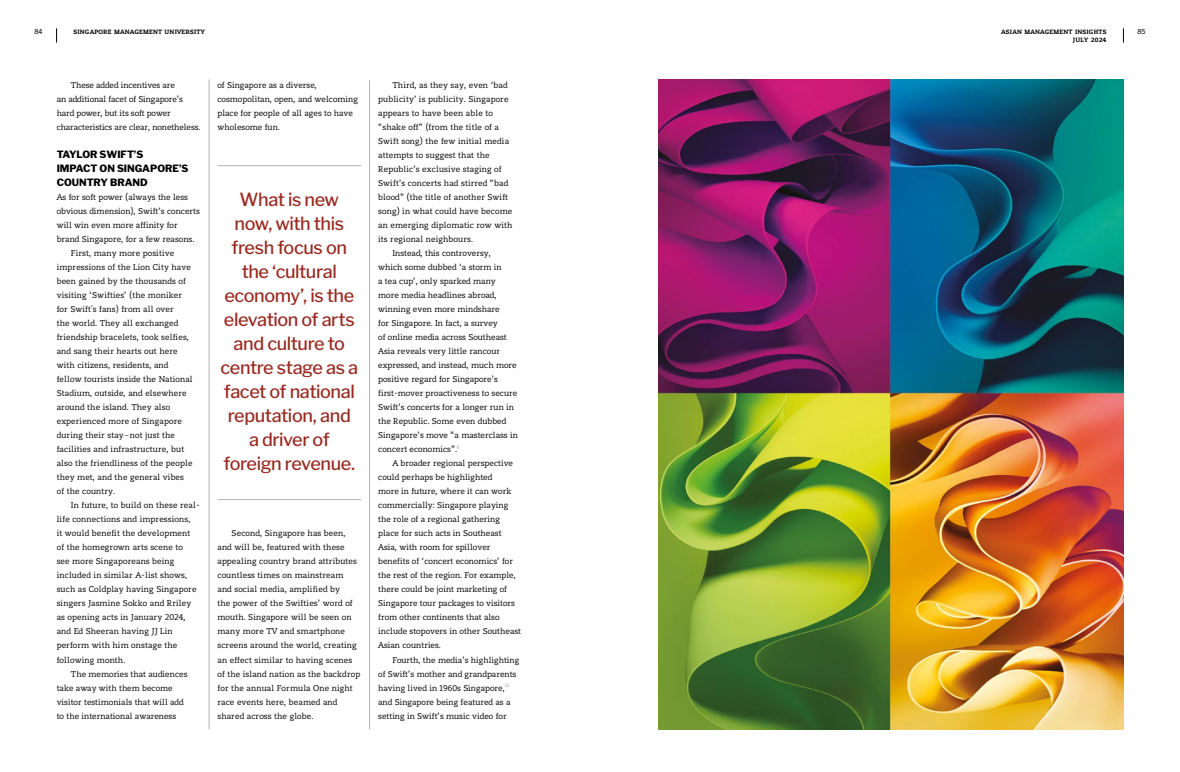
<style>
.page{position:relative;width:1180px;height:772px;background:#fff}
.page>*{position:absolute;margin:0;border:0;box-sizing:border-box;transform-origin:0 0}
.t1{font:500 18px/24px "Libre Franklin";letter-spacing:-.02em;color:#992a20;text-align:center}
.t2{font:10px/14px "Sabel";letter-spacing:.01em;color:#000}
.t3{font:10px/14px "Sabel";letter-spacing:-.01em;color:#000}
.t4{font:800 10px/14px "Libre Franklin";color:#000}
.t5{font:800 7px "Sabel";letter-spacing:.03em;color:#000}
.t6{font:7px "Trade Gothic Next LT Pro";color:#000}
</style>
<div class="page">
<hr style="left:209px;top:79px;width:1px;height:650px;background:#b3b2b2">
<hr style="left:369px;top:80px;width:1px;height:649px;background:#b3b2b2">
<hr style="left:217px;top:499px;width:144px;height:1px;background:#b3b2b2">
<hr style="left:217px;top:165px;width:144px;height:1px;background:#b3b2b2">
<img style="left:658px;top:79px;width:465px;height:650px">
<svg style="left:1122px;top:28px;width:1px;height:15px"></svg>
<svg style="left:56px;top:28px;width:1px;height:15px"></svg>
<p class="t6" style="left:35px;top:26px;width:10px">84</p>
<p class="t5" style="left:73px;top:27px;width:133px">SINGAPORE MANAGEMENT UNIVERSITY</p>
<p class="t3" style="left:57px;top:78px;width:145px;text-indent:14px">These added incentives are<br>an additional facet of Singapore’s hard power, but its soft power characteristics are clear, nonetheless.</p>
<p class="t4" style="left:57px;top:147px;width:133px">TAYLOR SWIFT’S<br>IMPACT ON SINGAPORE’S<br>COUNTRY BRAND</p>
<p class="t2" style="left:57px;top:190px;width:133px">As for soft power (always the less</p>
<p class="t2" style="left:57px;top:204px;width:145px">obvious dimension), Swift’s concerts</p>
<p class="t2" style="left:57px;top:218px;width:122px">will win even more affinity for</p>
<p class="t2" style="left:57px;top:232px;width:139px">brand Singapore, for a few reasons.</p>
<p class="t2" style="left:71px;top:246px;width:105px">First, many more positive</p>
<p class="t2" style="left:57px;top:260px;width:136px">impressions of the Lion City have</p>
<p class="t2" style="left:57px;top:274px;width:131px">been gained by the thousands of</p>
<p class="t2" style="left:57px;top:288px;width:127px">visiting ‘Swifties’ (the moniker</p>
<p class="t2" style="left:57px;top:302px;width:119px">for Swift's fans) from all over</p>
<p class="t2" style="left:57px;top:316px;width:123px">the world. They all exchanged</p>
<p class="t2" style="left:57px;top:330px;width:134px">friendship bracelets, took selfies,</p>
<p class="t2" style="left:57px;top:344px;width:122px">and sang their hearts out here</p>
<p class="t2" style="left:57px;top:358px;width:113px">with citizens, residents, and</p>
<p class="t2" style="left:57px;top:372px;width:137px">fellow tourists inside the National</p>
<p class="t2" style="left:57px;top:386px;width:131px">Stadium, outside, and elsewhere</p>
<p class="t2" style="left:57px;top:400px;width:115px">around the island. They also</p>
<p class="t2" style="left:57px;top:414px;width:127px">experienced more of Singapore</p>
<p class="t2" style="left:57px;top:428px;width:120px">during their stay–not just the</p>
<p class="t2" style="left:57px;top:442px;width:129px">facilities and infrastructure, but</p>
<p class="t2" style="left:57px;top:456px;width:137px">also the friendliness of the people</p>
<p class="t2" style="left:57px;top:470px;width:129px">they met, and the general vibes</p>
<p class="t2" style="left:57px;top:484px;width:60px">of the country.</p>
<p class="t2" style="left:71px;top:498px;width:130px">In future, to build on these real-</p>
<p class="t2" style="left:57px;top:512px;width:135px">life connections and impressions,</p>
<p class="t2" style="left:57px;top:526px;width:135px">it would benefit the development</p>
<p class="t2" style="left:57px;top:540px;width:128px">of the homegrown arts scene to</p>
<p class="t2" style="left:57px;top:554px;width:119px">see more Singaporeans being</p>
<p class="t2" style="left:57px;top:568px;width:132px">included in similar A-list shows,</p>
<p class="t2" style="left:57px;top:582px;width:141px">such as Coldplay having Singapore</p>
<p class="t2" style="left:57px;top:596px;width:136px">singers Jasmine Sokko and Rriley</p>
<p class="t2" style="left:57px;top:610px;width:130px">as opening acts in January 2024,</p>
<p class="t2" style="left:57px;top:624px;width:118px">and Ed Sheeran having JJ Lin</p>
<p class="t2" style="left:57px;top:638px;width:122px">perform with him onstage the</p>
<p class="t2" style="left:57px;top:652px;width:70px">following month.</p>
<p class="t2" style="left:71px;top:666px;width:118px">The memories that audiences</p>
<p class="t2" style="left:57px;top:680px;width:118px">take away with them become</p>
<p class="t2" style="left:57px;top:694px;width:129px">visitor testimonials that will add</p>
<p class="t2" style="left:57px;top:708px;width:121px">to the international awareness</p>
<p class="t2" style="left:217px;top:78px;width:142px">of Singapore as a diverse, cosmopolitan, open, and welcoming place for people of all ages to have wholesome fun.</p>
<p class="t2" style="left:392px;top:78px;width:117px">Third, as they say, even ‘bad</p>
<p class="t2" style="left:378px;top:92px;width:132px">publicity’ is publicity. Singapore</p>
<p class="t2" style="left:378px;top:106px;width:116px">appears to have been able to</p>
<p class="t2" style="left:378px;top:120px;width:122px">“shake off” (from the title of a</p>
<p class="t2" style="left:378px;top:134px;width:132px">Swift song) the few initial media</p>
<p class="t2" style="left:378px;top:148px;width:113px">attempts to suggest that the</p>
<p class="t2" style="left:378px;top:162px;width:125px">Republic’s exclusive staging of</p>
<p class="t2" style="left:378px;top:176px;width:132px">Swift’s concerts had stirred “bad</p>
<p class="t2" style="left:378px;top:190px;width:131px">blood” (the title of another Swift</p>
<p class="t2" style="left:378px;top:204px;width:136px">song) in what could have become</p>
<p class="t2" style="left:378px;top:218px;width:136px">an emerging diplomatic row with</p>
<p class="t2" style="left:378px;top:232px;width:96px">its regional neighbours.</p>
<p class="t2" style="left:392px;top:246px;width:100px">Instead, this controversy,</p>
<p class="t2" style="left:378px;top:260px;width:125px">which some dubbed ‘a storm in</p>
<p class="t2" style="left:378px;top:274px;width:119px">a tea cup’, only sparked many</p>
<p class="t2" style="left:378px;top:288px;width:120px">more media headlines abroad,</p>
<p class="t2" style="left:378px;top:302px;width:123px">winning even more mindshare</p>
<p class="t2" style="left:378px;top:316px;width:121px">for Singapore. In fact, a survey</p>
<p class="t2" style="left:378px;top:330px;width:130px">of online media across Southeast</p>
<p class="t2" style="left:378px;top:344px;width:123px">Asia reveals very little rancour</p>
<p class="t2" style="left:378px;top:358px;width:140px">expressed, and instead, much more</p>
<p class="t2" style="left:378px;top:372px;width:121px">positive regard for Singapore’s</p>
<p class="t2" style="left:378px;top:386px;width:141px">first-mover proactiveness to secure</p>
<p class="t2" style="left:378px;top:400px;width:137px">Swift’s concerts for a longer run in</p>
<p class="t2" style="left:378px;top:414px;width:130px">the Republic. Some even dubbed</p>
<p class="t2" style="left:378px;top:428px;width:141px">Singapore’s move “a masterclass in</p>
<p class="t2" style="left:378px;top:442px;width:83px">concert economics”.<sup>9</sup></p>
<p class="t2" style="left:392px;top:456px;width:122px">A broader regional perspective</p>
<p class="t2" style="left:378px;top:470px;width:116px">could perhaps be highlighted</p>
<p class="t2" style="left:378px;top:484px;width:135px">more in future, where it can work</p>
<p class="t2" style="left:378px;top:498px;width:132px">commercially: Singapore playing</p>
<p class="t2" style="left:378px;top:512px;width:123px">the role of a regional gathering</p>
<p class="t2" style="left:378px;top:526px;width:125px">place for such acts in Southeast</p>
<p class="t2" style="left:378px;top:540px;width:114px">Asia, with room for spillover</p>
<p class="t2" style="left:378px;top:554px;width:136px">benefits of ‘concert economics’ for</p>
<p class="t2" style="left:378px;top:568px;width:139px">the rest of the region. For example,</p>
<p class="t2" style="left:378px;top:582px;width:130px">there could be joint marketing of</p>
<p class="t2" style="left:378px;top:596px;width:138px">Singapore tour packages to visitors</p>
<p class="t2" style="left:378px;top:610px;width:123px">from other continents that also</p>
<p class="t2" style="left:378px;top:624px;width:144px">include stopovers in other Southeast</p>
<p class="t2" style="left:378px;top:638px;width:64px">Asian countries.</p>
<p class="t2" style="left:392px;top:652px;width:128px">Fourth, the media’s highlighting</p>
<p class="t2" style="left:378px;top:666px;width:140px">of Swift’s mother and grandparents</p>
<p class="t2" style="left:378px;top:680px;width:133px">having lived in 1960s Singapore,<sup>10</sup></p>
<p class="t2" style="left:378px;top:694px;width:134px">and Singapore being featured as a</p>
<p class="t2" style="left:378px;top:708px;width:130px">setting in Swift’s music video for</p>
<h1 class="t1" style="left:220px;top:187px;width:139px">What is new now, with this fresh focus on the ‘cultural economy’, is the elevation of arts and culture to centre stage as a facet of national reputation, and<br>a driver of foreign revenue.</h1>
<p class="t2" style="left:217px;top:526px;width:144px;text-indent:14px">Second, Singapore has been, and will be, featured with these appealing country brand attributes countless times on mainstream and social media, amplified by<br>the power of the Swifties’ word of mouth. Singapore will be seen on many more TV and smartphone screens around the world, creating an effect similar to having scenes of the island nation as the backdrop for the annual Formula One night race events here, beamed and shared across the globe.</p>
<p class="t5" style="left:1001px;top:27px;width:107px">ASIAN MANAGEMENT INSIGHTS</p>
<p class="t6" style="left:1137px;top:26px;width:10px">85</p>
<p class="t5" style="left:1072px;top:36px;width:35px">JULY 2024</p>
</div>
